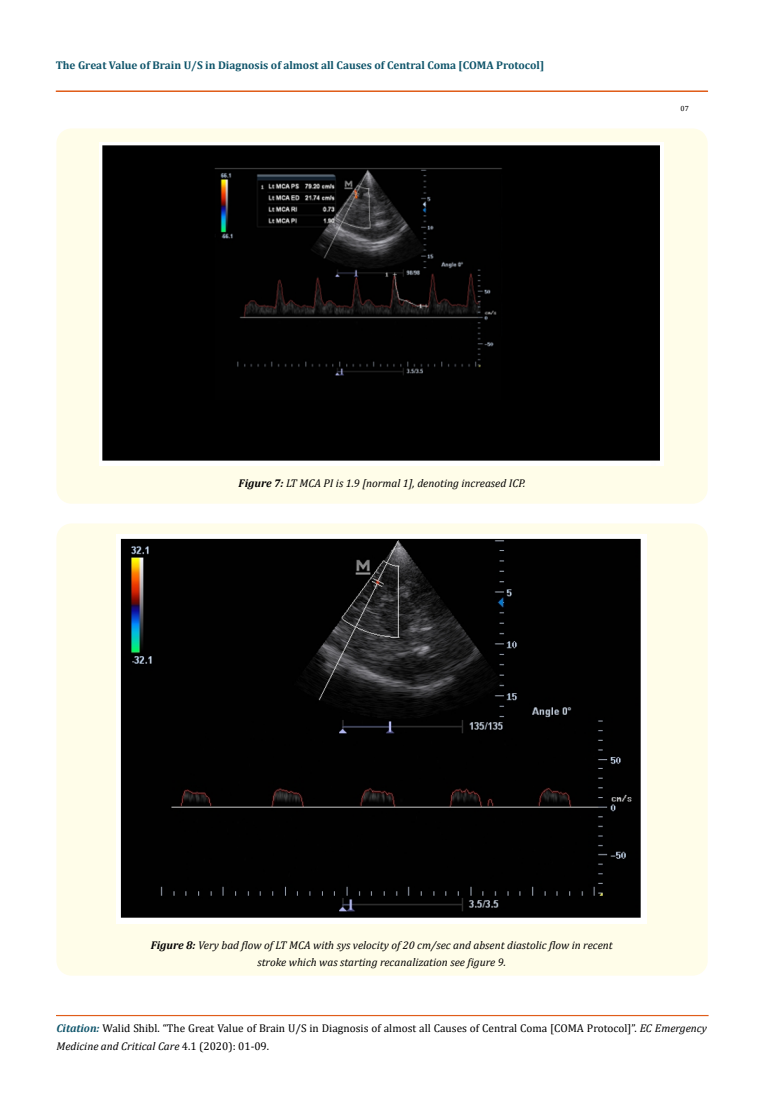
<style>
.page{position:relative;width:764px;height:1112px;background:#fff}
.page>*{position:absolute;margin:0;border:0;box-sizing:border-box;transform-origin:0 0}
.t1{font:italic 11.25px/17.5px "Cambria";color:#000;text-align:center}
.t2{font:11.25px/17.5px "Cambria";color:#000}
.t3{font:700 11.25px "Cambria";color:#0e546a}
.t4{font:7.5px "Cambria";color:#000}
.s1{font-weight:700}
.s2{font-weight:700;font-style:italic;color:#0e546a}
.s3{font-style:italic}
</style>
<div class="page">
<div style="left:56px;top:91px;width:651px;height:1px;border:1px solid #e05d1a"></div>
<div style="left:57px;top:1015px;width:651px;height:1px;border:1px solid #e05d1a"></div>
<div style="left:56px;top:128px;width:651px;height:375px;background:#fffde9;border-radius:15px"></div>
<img style="left:99px;top:143px;width:565px;height:322px">
<div style="left:56px;top:523px;width:651px;height:452px;background:#fffde9;border-radius:15px"></div>
<img style="left:116px;top:534px;width:530px;height:389px">
<p class="t3" style="left:56px;top:57px;width:490px">The Great Value of Brain U/S in Diagnosis of almost all Causes of Central Coma [COMA Protocol]</p>
<p class="t4" style="left:680px;top:103px;width:10px">07</p>
<p class="t1" style="left:239px;top:474px;width:288px"><span class="s1">Figure 7:</span> LT MCA PI is 1.9 [normal 1], denoting increased ICP.</p>
<p class="t1" style="left:151px;top:935px;width:463px"><span class="s1">Figure 8:</span> Very bad flow of LT MCA with sys velocity of 20 cm/sec and absent diastolic flow in recent stroke which was starting recanalization see figure 9.</p>
<p class="t2" style="left:56px;top:1019px;width:652px"><span class="s2">Citation:</span> Walid Shibl. “The Great Value of Brain U/S in Diagnosis of almost all Causes of Central Coma [COMA Protocol]”. <span class="s3">EC Emergency<br>Medicine and Critical Care</span> 4.1 (2020): 01-09.</p>
</div>
